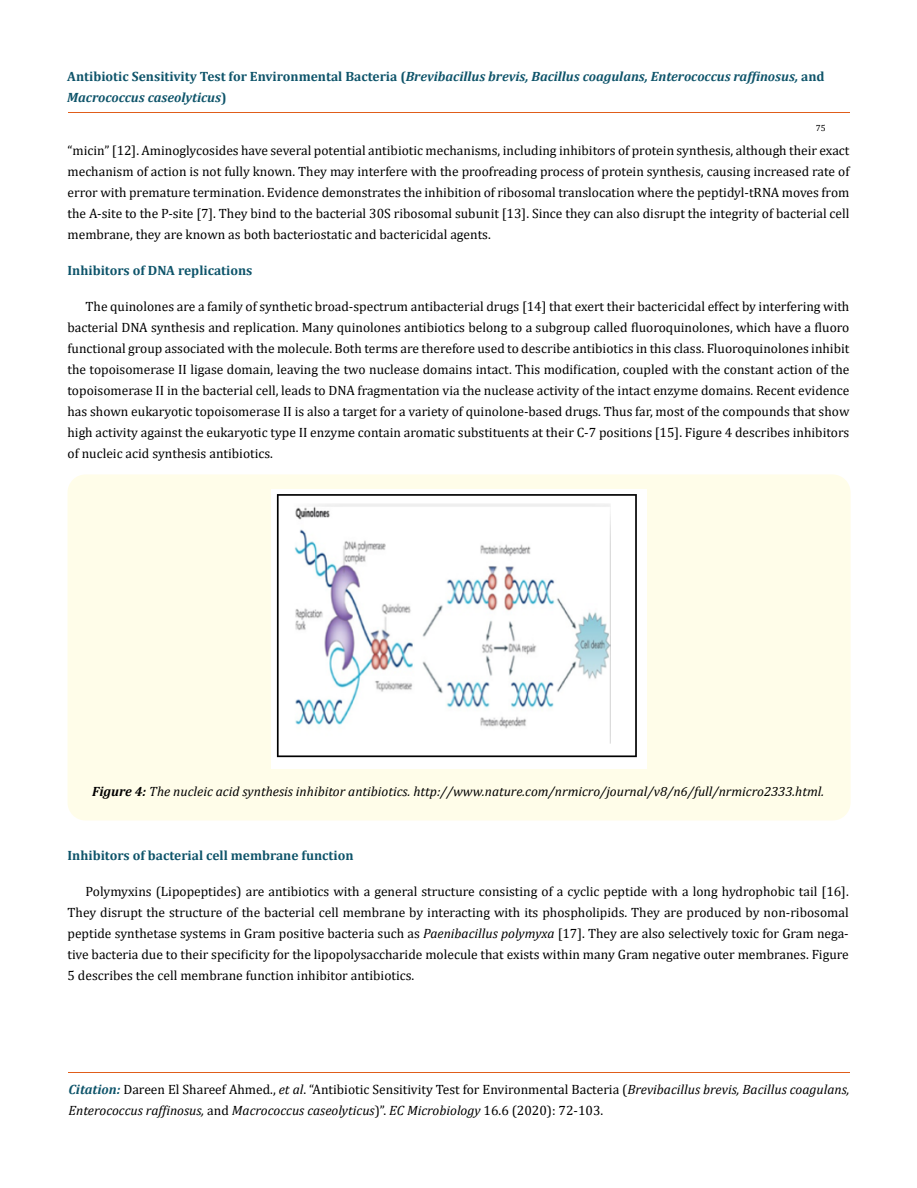
<style>
.page{position:relative;width:917px;height:1188px;background:#fff}
.page>*{position:absolute;margin:0;border:0;box-sizing:border-box;transform-origin:0 0}
.t1{font:13.5px/21px "Cambria";color:#000;text-align:justify}
.t2{font:italic 13.5px/21px "Cambria";color:#000}
.t3{font:italic 700 13.5px/21px "Cambria";color:#0e546a}
.t4{font:700 13.5px "Cambria";color:#0e546a}
.t5{font:9px "Cambria";color:#000}
.s1{font-style:normal}
.s2{font-weight:700}
.s3{font-style:italic}
.s4{font-weight:700;color:#0e546a}
</style>
<div class="page">
<hr style="left:68px;top:112px;width:781px;height:1px;background:#e05d1a">
<hr style="left:68px;top:1072px;width:781px;height:1px;background:#e05d1a">
<div style="left:68px;top:474px;width:782px;height:347px;background:#fffde9;border-radius:18px"></div>
<img style="left:271px;top:489px;width:375px;height:279px">
<p class="t3" style="left:67px;top:66px;width:758px"><span class="s1">Antibiotic Sensitivity Test for Environmental Bacteria (</span>Brevibacillus brevis, Bacillus coagulans, Enterococcus raffinosus, <span class="s1">and<br></span>Macrococcus caseolyticus<span class="s1">)</span></p>
<p class="t5" style="left:816px;top:123px;width:11px">75</p>
<p class="t1" style="left:68px;top:139px;width:783px">“micin” [12]. Aminoglycosides have several potential antibiotic mechanisms, including inhibitors of protein synthesis, although their exact mechanism of action is not fully known. They may interfere with the proofreading process of protein synthesis, causing increased rate of error with premature termination. Evidence demonstrates the inhibition of ribosomal translocation where the peptidyl-tRNA moves from the A-site to the P-site [7]. They bind to the bacterial 30S ribosomal subunit [13]. Since they can also disrupt the integrity of bacterial cell membrane, they are known as both bacteriostatic and bactericidal agents.</p>
<p class="t4" style="left:68px;top:260px;width:186px">Inhibitors of DNA replications</p>
<p class="t1" style="left:68px;top:295px;width:783px;text-indent:18px">The quinolones are a family of synthetic broad-spectrum antibacterial drugs [14] that exert their bactericidal effect by interfering with bacterial DNA synthesis and replication. Many quinolones antibiotics belong to a subgroup called fluoroquinolones, which have a fluoro functional group associated with the molecule. Both terms are therefore used to describe antibiotics in this class. Fluoroquinolones inhibit the topoisomerase II ligase domain, leaving the two nuclease domains intact. This modification, coupled with the constant action of the topoisomerase II in the bacterial cell, leads to DNA fragmentation via the nuclease activity of the intact enzyme domains. Recent evidence has shown eukaryotic topoisomerase II is also a target for a variety of quinolone-based drugs. Thus far, most of the compounds that show high activity against the eukaryotic type II enzyme contain aromatic substituents at their C-7 positions [15]. Figure 4 describes inhibitors of nucleic acid synthesis antibiotics.</p>
<p class="t2" style="left:92px;top:781px;width:733px"><span class="s2">Figure 4:</span> The nucleic acid synthesis inhibitor antibiotics. http://www.nature.com/nrmicro/journal/v8/n6/full/nrmicro2333.html.</p>
<p class="t4" style="left:68px;top:846px;width:287px">Inhibitors of bacterial cell membrane function</p>
<p class="t1" style="left:68px;top:880px;width:782px;text-indent:18px">Polymyxins (Lipopeptides) are antibiotics with a general structure consisting of a cyclic peptide with a long hydrophobic tail [16].<br>They disrupt the structure of the bacterial cell membrane by interacting with its phospholipids. They are produced by non-ribosomal peptide synthetase systems in Gram positive bacteria such as <span class="s3">Paenibacillus polymyxa</span> [17]. They are also selectively toxic for Gram nega&shy;tive bacteria due to their specificity for the lipopolysaccharide molecule that exists within many Gram negative outer membranes. Figure 5 describes the cell membrane function inhibitor antibiotics.</p>
<p class="t2" style="left:68px;top:1078px;width:782px"><span class="s4">Citation:</span> <span class="s1">Dareen El Shareef Ahmed.,</span> et al<span class="s1">. “Antibiotic Sensitivity Test for Environmental Bacteria (</span>Brevibacillus brevis, Bacillus coagulans,<br>Enterococcus raffinosus, <span class="s1">and</span> Macrococcus caseolyticus<span class="s1">)”.</span> EC Microbiology <span class="s1">16.6 (2020): 72-103.</span></p>
</div>
